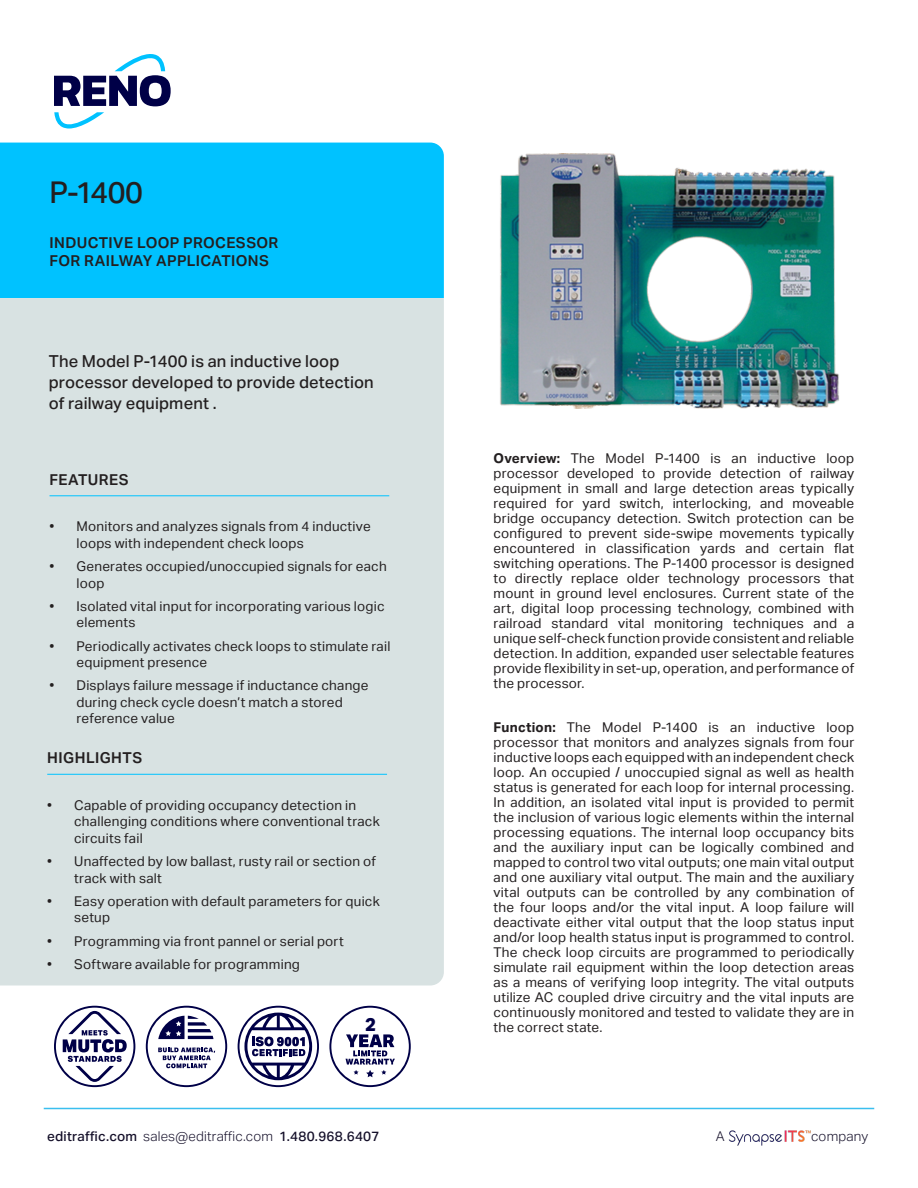
<style>
.page{position:relative;width:918px;height:1188px;background:#fff}
.page>*{position:absolute;margin:0;border:0;box-sizing:border-box;transform-origin:0 0}
.Product_Name{font:500 30px "Aktiv Grotesk";color:#231f20}
.t1{font:800 18.45px "Aktiv Grotesk";color:#000047}
.Subheading{font:500 16.5px/21px "Aktiv Grotesk";letter-spacing:.01em;color:#231f20}
.Feature{font:600 15px/18px "Aktiv Grotesk";letter-spacing:.03em;color:#231f20}
.Paragraphs{font:13.5px/15px "Aktiv Grotesk";letter-spacing:.015em;color:#231f20}
.t2{font:500 13.5px "Aktiv Grotesk";letter-spacing:.02em;color:#140f29}
.t3{font:300 13.5px "Aktiv Grotesk";letter-spacing:.015em;color:#140f29}
.s1{font-weight:700}
.s2{font-weight:300}
</style>
<div class="page">
<div style="left:0;top:143px;width:444px;height:155px;background:#00c2ff"></div>
<div style="left:0;top:298px;width:444px;height:687px;background:#d8e2e2"></div>
<hr style="left:44px;top:1108px;width:830px;height:1px;background:#3abfef">
<img style="left:728px;top:1130px;width:83px;height:16px">
<img style="left:500px;top:154px;width:339px;height:255px">
<hr style="left:50px;top:495px;width:339px;height:1px;background:#00c2ff">
<hr style="left:47px;top:774px;width:340px;height:1px;background:#00c2ff">
<svg style="left:54px;top:1006px;width:81px;height:81px"></svg>
<svg style="left:146px;top:1006px;width:81px;height:81px"></svg>
<svg style="left:238px;top:1006px;width:81px;height:81px"></svg>
<svg style="left:329px;top:1006px;width:82px;height:81px"></svg>
<svg style="left:54px;top:54px;width:117px;height:52px"></svg>
<svg style="left:54px;top:112px;width:50px;height:17px"></svg>
<p class="Product_Name" style="left:50px;top:176px;width:95px">P-1400</p>
<p class="Feature" style="left:50px;top:234px;width:230px">INDUCTIVE LOOP PROCESSOR<br>FOR RAILWAY APPLICATIONS</p>
<p class="Subheading" style="left:49px;top:351px;width:326px">The Model P-1400 is an inductive loop processor developed to provide detection of railway equipment .</p>
<p class="Feature" style="left:50px;top:471px;width:81px">FEATURES</p>
<p class="Paragraphs" style="left:76px;top:519px;width:296px;line-height:16.5px;text-indent:-27px">• Monitors and analyzes signals from 4 inductive loops with independent check loops</p>
<p class="Paragraphs" style="left:76px;top:558px;width:312px;line-height:16.5px;text-indent:-27px">• Generates occupied/unoccupied signals for each loop</p>
<p class="Paragraphs" style="left:76px;top:598px;width:310px;line-height:16.5px;text-indent:-27px">• Isolated vital input for incorporating various logic elements</p>
<p class="Paragraphs" style="left:76px;top:638px;width:315px;line-height:16.5px;text-indent:-27px">• Periodically activates check loops to stimulate rail equipment presence</p>
<p class="Paragraphs" style="left:76px;top:678px;width:294px;line-height:16.5px;text-indent:-27px">• Displays failure message if inductance change during check cycle doesn’t match a stored reference value</p>
<p class="Feature" style="left:47px;top:749px;width:97px">HIGHLIGHTS</p>
<p class="Paragraphs" style="left:74px;top:797px;width:307px;line-height:16.5px;text-indent:-27px">• Capable of providing occupancy detection in challenging conditions where conventional track circuits fail</p>
<p class="Paragraphs" style="left:74px;top:853px;width:303px;line-height:16.5px;text-indent:-27px">• Unaffected by low ballast, rusty rail or section of track with salt</p>
<p class="Paragraphs" style="left:74px;top:893px;width:307px;line-height:16.5px;text-indent:-27px">• Easy operation with default parameters for quick setup</p>
<p class="Paragraphs" style="left:47px;top:934px;width:298px">• Programming via front pannel or serial port</p>
<p class="Paragraphs" style="left:47px;top:957px;width:254px">• Software available for programming</p>
<p class="t1" style="left:365px;top:1014px;width:12px">2</p>
<p class="Paragraphs" style="left:494px;top:451px;width:362px;text-align:justify"><span class="s1">Overview:</span> The Model P-1400 is an inductive loop processor developed to provide detection of railway equipment in small and large detection areas typically required for yard switch, interlocking, and moveable bridge occupancy detection. Switch protection can be configured to prevent side-swipe movements typically encountered in classification yards and certain flat switching operations. The P-1400 processor is designed to directly replace older technology processors that mount in ground level enclosures. Current state of the art, digital loop processing technology, combined with railroad standard vital monitoring techniques and a unique self-check function provide consistent and reliable detection. In addition, expanded user selectable features provide flexibility in set-up, operation, and performance of the processor.</p>
<p class="Paragraphs" style="left:494px;top:720px;width:362px;text-align:justify"><span class="s1">Function:</span> The Model P-1400 is an inductive loop processor that monitors and analyzes signals from four inductive loops each equipped with an independent check loop. An occupied / unoccupied signal as well as health status is generated for each loop for internal processing.<br>In addition, an isolated vital input is provided to permit the inclusion of various logic elements within the internal processing equations. The internal loop occupancy bits and the auxiliary input can be logically combined and mapped to control two vital outputs; one main vital output and one auxiliary vital output. The main and the auxiliary vital outputs can be controlled by any combination of the four loops and/or the vital input. A loop failure will deactivate either vital output that the loop status input and/or loop health status input is programmed to control.<br>The check loop circuits are programmed to periodically simulate rail equipment within the loop detection areas as a means of verifying loop integrity. The vital outputs utilize AC coupled drive circuitry and the vital inputs are continuously monitored and tested to validate they are in the correct state.</p>
<p class="t2" style="left:47px;top:1128px;width:334px">editraffic.com <span class="s2">sales@editraffic.com</span> 1.480.968.6407</p>
<p class="t3" style="left:716px;top:1129px;width:10px">A</p>
<p class="t3" style="left:811px;top:1129px;width:59px">company</p>
</div>
